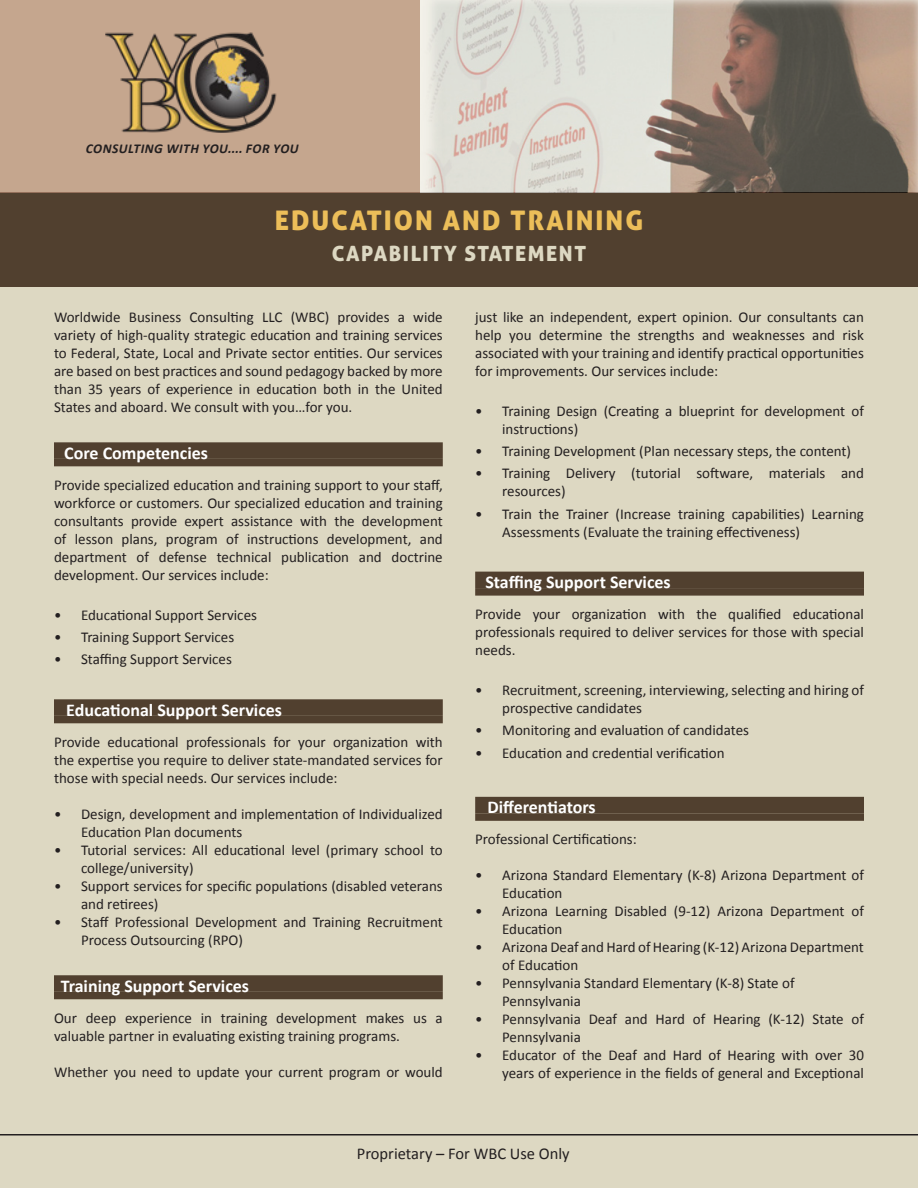
<style>
.page{position:relative;width:918px;height:1188px;background:#ddd8c2}
.page>*{position:absolute;margin:0;border:0;box-sizing:border-box;transform-origin:0 0}
.t1{font:27px "Aller Display";letter-spacing:.075em;color:#ecbe59}
.t2{font:21px "Aller Display";letter-spacing:.075em;color:#ddd8c2}
.t3{font:700 18px "Calibri";color:#fff}
.t4{font:16.5px "Calibri";color:#231f20}
.t5{font:15px/18px "Calibri";color:#231f20}
.t6{font:italic 700 13.5px "Calibri";letter-spacing:.04em;color:#231f20}
</style>
<div class="page">
<div style="left:0;top:192px;width:918px;height:94px;background:#51402f"></div>
<div style="left:54px;top:442px;width:389px;height:17px;background:#51402f"></div>
<div style="left:54px;top:459px;width:389px;height:7px;background:#51402f"></div>
<div style="left:54px;top:699px;width:389px;height:17px;background:#51402f"></div>
<div style="left:54px;top:716px;width:389px;height:7px;background:#51402f"></div>
<div style="left:54px;top:975px;width:389px;height:17px;background:#51402f"></div>
<div style="left:54px;top:992px;width:389px;height:7px;background:#51402f"></div>
<div style="left:475px;top:572px;width:389px;height:16px;background:#51402f"></div>
<div style="left:475px;top:588px;width:389px;height:8px;background:#51402f"></div>
<div style="left:475px;top:797px;width:389px;height:16px;background:#51402f"></div>
<div style="left:475px;top:813px;width:389px;height:8px;background:#51402f"></div>
<hr style="left:0;top:1134px;width:918px;height:2px;background:#231f20">
<div style="left:0;top:0;width:918px;height:192px;background:#c5a68e"></div>
<img style="left:421px;top:0;width:497px;height:192px">
<img style="left:105px;top:32px;width:172px;height:101px">
<p class="t6" style="left:86px;top:140px;width:214px">CONSULTING WITH YOU.... FOR YOU</p>
<p class="t1" style="left:275px;top:203px;width:370px">EDUCATION AND TRAINING</p>
<p class="t2" style="left:332px;top:240px;width:256px">CAPABILITY STATEMENT</p>
<p class="t5" style="left:54px;top:308px;width:390px;text-align:justify">Worldwide Business Consulting LLC (WBC) provides a wide variety of high-quality strategic education and training services to Federal, State, Local and Private sector entities. Our services are based on best practices and sound pedagogy backed by more than 35 years of experience in education both in the United States and aboard. We consult with you…for you.</p>
<p class="t3" style="left:64px;top:442px;width:145px">Core Competencies</p>
<p class="t5" style="left:54px;top:476px;width:390px;text-align:justify">Provide specialized education and training support to your staff, workforce or customers. Our specialized education and training consultants provide expert assistance with the development of lesson plans, program of instructions development, and department of defense technical publication and doctrine development. Our services include:</p>
<p class="t5" style="left:54px;top:606px;width:205px">• Educational Support Services</p>
<p class="t5" style="left:54px;top:628px;width:182px">• Training Support Services</p>
<p class="t5" style="left:54px;top:650px;width:179px">• Staffing Support Services</p>
<p class="t3" style="left:66px;top:699px;width:217px">Educational Support Services</p>
<p class="t5" style="left:54px;top:733px;width:390px;text-align:justify">Provide educational professionals for your organization with the expertise you require to deliver state-mandated services for those with special needs. Our services include:</p>
<p class="t5" style="left:81px;top:805px;width:363px;text-indent:-27px">• Design, development and implementation of Individualized<br>Education Plan documents</p>
<p class="t5" style="left:81px;top:841px;width:363px;text-indent:-27px">• Tutorial services: All educational level (primary school to college/university)</p>
<p class="t5" style="left:81px;top:877px;width:363px;text-indent:-27px">• Support services for specific populations (disabled veterans and retirees)</p>
<p class="t5" style="left:81px;top:913px;width:363px;text-indent:-27px">• Staff Professional Development and Training Recruitment<br>Process Outsourcing (RPO)</p>
<p class="t3" style="left:61px;top:975px;width:190px">Training Support Services</p>
<p class="t5" style="left:54px;top:1009px;width:390px">Our deep experience in training development makes us a valuable partner in evaluating existing training programs.</p>
<p class="t5" style="left:54px;top:1063px;width:390px">Whether you need to update your current program or would</p>
<p class="t5" style="left:475px;top:308px;width:390px;text-align:justify">just like an independent, expert opinion. Our consultants can help you determine the strengths and weaknesses and risk associated with your training and identify practical opportunities for improvements. Our services include:</p>
<p class="t5" style="left:502px;top:402px;width:363px;text-indent:-27px">• Training Design (Creating a blueprint for development of instructions)</p>
<p class="t5" style="left:475px;top:442px;width:377px">• Training Development (Plan necessary steps, the content)</p>
<p class="t5" style="left:502px;top:464px;width:363px;text-indent:-27px">• Training Delivery (tutorial software, materials and resources)</p>
<p class="t5" style="left:502px;top:505px;width:363px;text-indent:-27px">• Train the Trainer (Increase training capabilities) Learning<br>Assessments (Evaluate the training effectiveness)</p>
<p class="t3" style="left:485px;top:571px;width:187px">Staffing Support Services</p>
<p class="t5" style="left:475px;top:605px;width:390px;text-align:justify">Provide your organization with the qualified educational professionals required to deliver services for those with special needs.</p>
<p class="t5" style="left:502px;top:681px;width:363px;text-indent:-27px">• Recruitment, screening, interviewing, selecting and hiring of prospective candidates</p>
<p class="t5" style="left:475px;top:721px;width:275px">• Monitoring and evaluation of candidates</p>
<p class="t5" style="left:475px;top:744px;width:251px">• Education and credential verification</p>
<p class="t3" style="left:487px;top:796px;width:110px">Differentiators</p>
<p class="t5" style="left:475px;top:830px;width:163px">Professional Certifications:</p>
<p class="t5" style="left:502px;top:866px;width:363px;text-indent:-27px">• Arizona Standard Elementary (K-8) Arizona Department of<br>Education</p>
<p class="t5" style="left:502px;top:902px;width:363px;text-indent:-27px">• Arizona Learning Disabled (9-12) Arizona Department of<br>Education</p>
<p class="t5" style="left:502px;top:938px;width:363px;text-indent:-27px">• Arizona Deaf and Hard of Hearing (K-12) Arizona Department of Education</p>
<p class="t5" style="left:502px;top:974px;width:294px;text-indent:-27px">• Pennsylvania Standard Elementary (K-8) State of<br>Pennsylvania</p>
<p class="t5" style="left:502px;top:1010px;width:363px;text-indent:-27px">• Pennsylvania Deaf and Hard of Hearing (K-12) State of<br>Pennsylvania</p>
<p class="t5" style="left:475px;top:1046px;width:390px;text-align:right">• Educator of the Deaf and Hard of Hearing with over 30 years of experience in the fields of general and Exceptional</p>
<p class="t4" style="left:357px;top:1143px;width:214px">Proprietary – For WBC Use Only</p>
</div>
